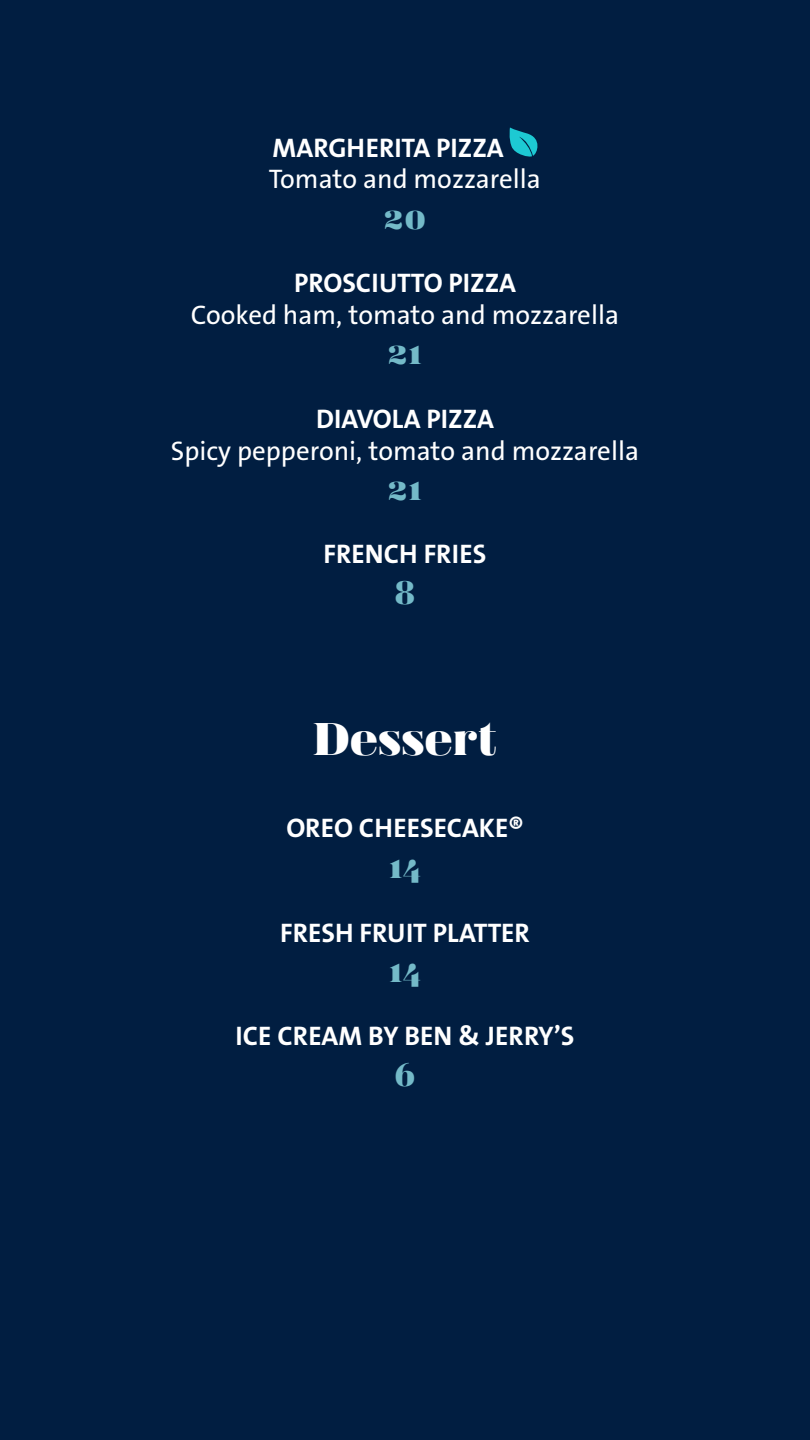
<style>
.page{position:relative;width:810px;height:1440px;background:#011e41}
.page>*{position:absolute;margin:0;border:0;box-sizing:border-box;transform-origin:0 0}
.t1{font:46.5px "Magnel";color:#fff}
.t2{font:33.75px "Magnel";letter-spacing:.05em;color:#74bac8}
.t3{font:700 27px "The Sans B7";color:#fff}
.t4{font:27px "The Sans B5 Plain";color:#fff}
</style>
<div class="page">
<svg style="left:509px;top:128px;width:29px;height:29px"></svg>
<p class="t3" style="left:273px;top:133px;width:233px">MARGHERITA PIZZA</p>
<p class="t4" style="left:269px;top:165px;width:274px">Tomato and mozzarella</p>
<p class="t2" style="left:384px;top:195px;width:43px">20</p>
<p class="t3" style="left:294px;top:269px;width:223px">PROSCIUTTO PIZZA</p>
<p class="t4" style="left:191px;top:301px;width:430px">Cooked ham, tomato and mozzarella</p>
<p class="t2" style="left:388px;top:331px;width:35px">21</p>
<p class="t3" style="left:316px;top:405px;width:179px">DIAVOLA PIZZA</p>
<p class="t4" style="left:171px;top:437px;width:470px">Spicy pepperoni, tomato and mozzarella</p>
<p class="t2" style="left:388px;top:467px;width:35px">21</p>
<p class="t3" style="left:324px;top:540px;width:164px">FRENCH FRIES</p>
<p class="t2" style="left:395px;top:570px;width:21px">8</p>
<h1 class="t1" style="left:313px;top:709px;width:185px">Dessert</h1>
<p class="t3" style="left:286px;top:814px;width:239px">OREO CHEESECAKE®</p>
<p class="t2" style="left:389px;top:844px;width:33px">14</p>
<p class="t3" style="left:280px;top:918px;width:251px">FRESH FRUIT PLATTER</p>
<p class="t2" style="left:389px;top:948px;width:33px">14</p>
<p class="t3" style="left:235px;top:1022px;width:341px">ICE CREAM BY BEN &amp; JERRY’S</p>
<p class="t2" style="left:395px;top:1052px;width:22px">6</p>
</div>
